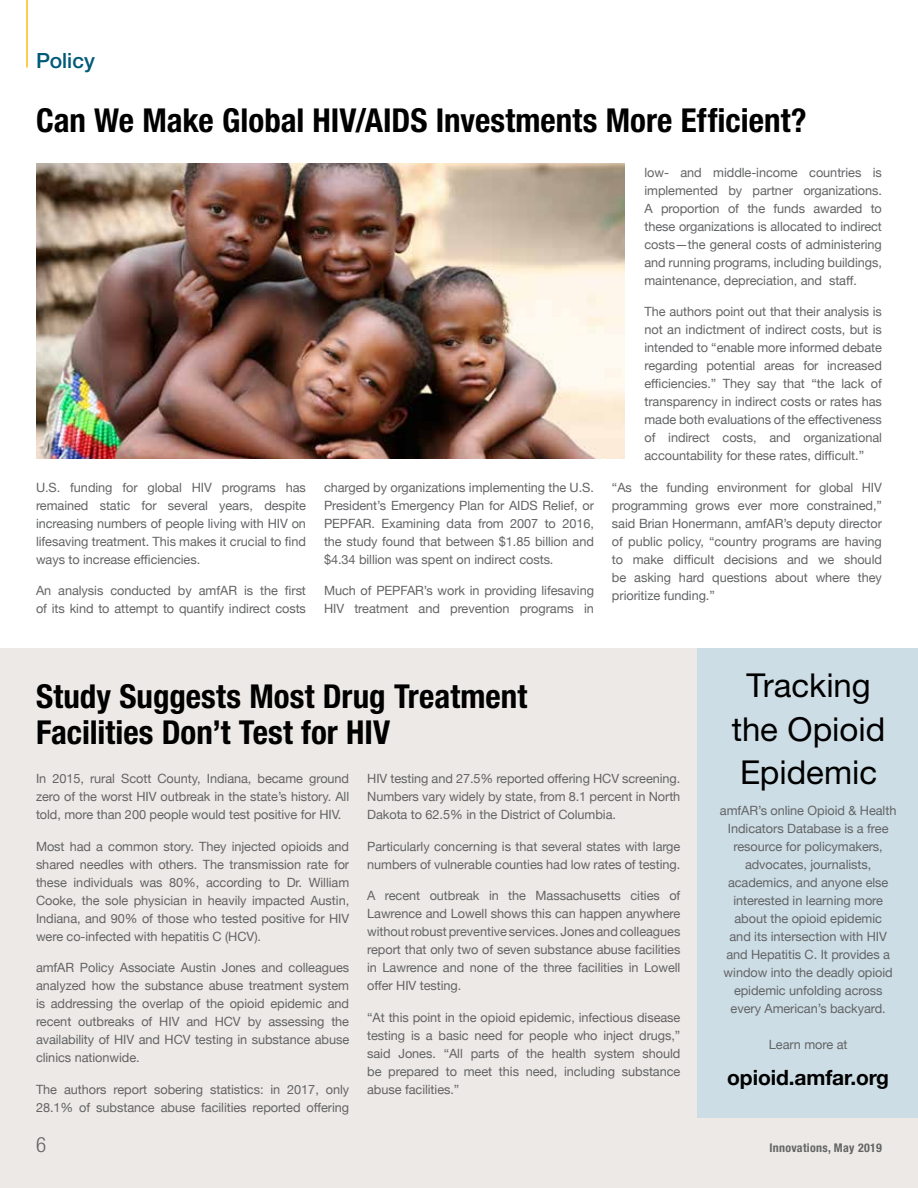
<style>
.page{position:relative;width:918px;height:1188px;background:#fff}
.page>*{position:absolute;margin:0;border:0;box-sizing:border-box;transform-origin:0 0}
.t1{font:700 condensed 33px/36px "Helvetica Neue LT Std";color:#000}
.t2{font:33px/43.5px "Helvetica Neue LT Std";color:#000;text-align:center}
.t3{font:700 21px "Helvetica Neue";letter-spacing:-.005em;color:#000}
.t4{font:500 21px "Helvetica Neue LT Std";color:#005978}
.t5{font:300 condensed 21px "Helvetica Neue LT Std";color:#636466}
.t6{font:12.75px/18px "Helvetica Neue";letter-spacing:-.005em;color:#636466;text-align:justify}
.t7{font:700 condensed 12px "Helvetica Neue LT Std";letter-spacing:.025em;color:#636466}
</style>
<div class="page">
<div style="left:0;top:648px;width:918px;height:540px;background:#ede9e6"></div>
<hr style="left:26px;top:0;width:2px;height:68px;background:#febe10">
<img style="left:36px;top:163px;width:588px;height:296px">
<div style="left:698px;top:648px;width:220px;height:470px;background:#ccdde5"></div>
<h2 class="t4" style="left:36px;top:48px;width:60px">Policy</h2>
<h1 class="t1" style="left:36px;top:101px;width:772px">Can We Make Global HIV/AIDS Investments More Efficient?</h1>
<p class="t6" style="left:36px;top:479px;width:272px">U.S. funding for global HIV programs has remained static for several years, despite increasing numbers of people living with HIV on lifesaving treatment. This makes it crucial to find ways to increase efficiencies.</p>
<p class="t6" style="left:36px;top:582px;width:272px">An analysis conducted by amfAR is the first of its kind to attempt to quantify indirect costs</p>
<p class="t6" style="left:324px;top:479px;width:272px">charged by organizations implementing the U.S.<br>President’s Emergency Plan for AIDS Relief, or PEPFAR. Examining data from 2007 to 2016, the study found that between $1.85 billion and $4.34 billion was spent on indirect costs.</p>
<p class="t6" style="left:324px;top:582px;width:272px">Much of PEPFAR’s work in providing lifesaving<br>HIV treatment and prevention programs in</p>
<p class="t6" style="left:644px;top:164px;width:239px">low- and middle-income countries is implemented by partner organizations.<br>A proportion of the funds awarded to these organizations is allocated to indirect costs—the general costs of administering and running programs, including buildings, maintenance, depreciation, and staff.</p>
<p class="t6" style="left:644px;top:303px;width:239px">The authors point out that their analysis is not an indictment of indirect costs, but is intended to “enable more informed debate regarding potential areas for increased efficiencies.” They say that “the lack of transparency in indirect costs or rates has made both evaluations of the effectiveness of indirect costs, and organizational accountability for these rates, difficult.”</p>
<p class="t6" style="left:612px;top:479px;width:272px">“As the funding environment for global HIV programming grows ever more constrained,” said Brian Honermann, amfAR’s deputy director of public policy, “country programs are having to make difficult decisions and we should be asking hard questions about where they prioritize funding.”</p>
<h1 class="t1" style="left:36px;top:678px;width:493px">Study Suggests Most Drug Treatment<br>Facilities Don’t Test for HIV</h1>
<p class="t6" style="left:36px;top:770px;width:315px">In 2015, rural Scott County, Indiana, became ground zero of the worst HIV outbreak in the state’s history. All told, more than 200 people would test positive for HIV.</p>
<p class="t6" style="left:36px;top:838px;width:315px">Most had a common story. They injected opioids and shared needles with others. The transmission rate for these individuals was 80%, according to Dr. William Cooke, the sole physician in heavily impacted Austin, Indiana, and 90% of those who tested positive for HIV were co-infected with hepatitis C (HCV).</p>
<p class="t6" style="left:36px;top:959px;width:315px">amfAR Policy Associate Austin Jones and colleagues analyzed how the substance abuse treatment system is addressing the overlap of the opioid epidemic and recent outbreaks of HIV and HCV by assessing the availability of HIV and HCV testing in substance abuse clinics nationwide.</p>
<p class="t6" style="left:36px;top:1081px;width:315px">The authors report sobering statistics: in 2017, only<br>28.1% of substance abuse facilities reported offering</p>
<p class="t6" style="left:367px;top:770px;width:315px">HIV testing and 27.5% reported offering HCV screening.<br>Numbers vary widely by state, from 8.1 percent in North Dakota to 62.5% in the District of Columbia.</p>
<p class="t6" style="left:367px;top:838px;width:315px">Particularly concerning is that several states with large numbers of vulnerable counties had low rates of testing.</p>
<p class="t6" style="left:367px;top:887px;width:315px">A recent outbreak in the Massachusetts cities of Lawrence and Lowell shows this can happen anywhere without robust preventive services. Jones and colleagues report that only two of seven substance abuse facilities in Lawrence and none of the three facilities in Lowell offer HIV testing.</p>
<p class="t6" style="left:367px;top:1009px;width:315px">“At this point in the opioid epidemic, infectious disease testing is a basic need for people who inject drugs,” said Jones. “All parts of the health system should be prepared to meet this need, including substance abuse facilities.”</p>
<h2 class="t5" style="left:36px;top:1133px;width:12px">6</h2>
<h1 class="t2" style="left:732px;top:664px;width:155px">Tracking the Opioid<br>Epidemic</h1>
<p class="t6" style="left:720px;top:803px;width:178px;text-align:center">amfAR’s online Opioid &amp; Health<br>Indicators Database is a free resource for policymakers, advocates, journalists, academics, and anyone else interested in learning more about the opioid epidemic<br>and its intersection with HIV and Hepatitis C. It provides a window into the deadly opioid epidemic unfolding across every American’s backyard.</p>
<p class="t6" style="left:769px;top:1037px;width:80px">Learn more at</p>
<h2 class="t3" style="left:727px;top:1061px;width:163px">opioid.amfar.org</h2>
<p class="t7" style="left:769px;top:1140px;width:114px">Innovations, May 2019</p>
</div>
